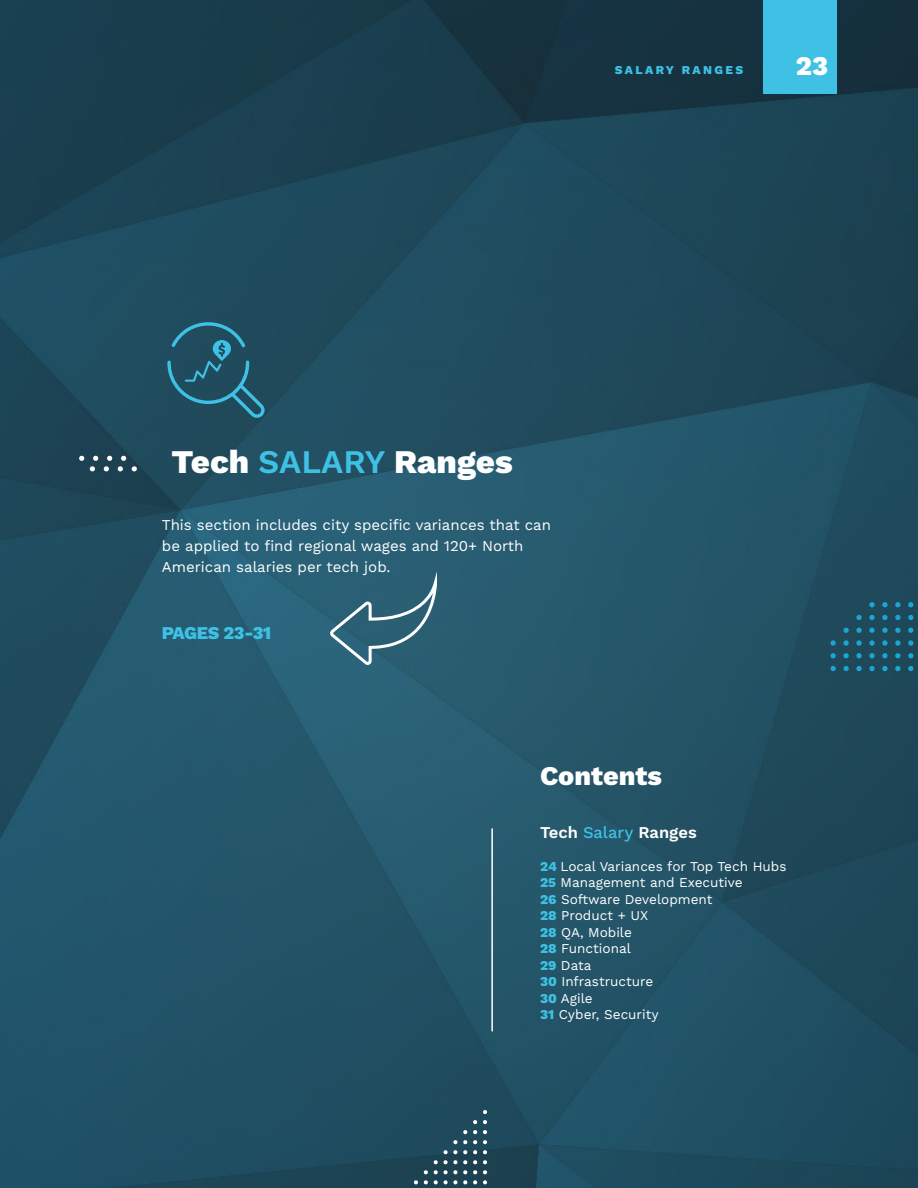
<style>
.page{position:relative;width:918px;height:1188px;background:#fff}
.page>*{position:absolute;margin:0;border:0;box-sizing:border-box;transform-origin:0 0}
.t1{font:800 33px "Work Sans";color:#fff}
.t2{font:800 27px "Work Sans";color:#fff}
.t3{font:800 18px "Work Sans";letter-spacing:-.02em;color:#3ec1e4}
.t4{font:600 16.5px "Work Sans";color:#fff}
.t5{font:15px/21px "Work Sans";color:#fff}
.t6{font:13.5px "Work Sans";color:#fff}
.t7{font:800 12px "Work Sans";letter-spacing:.2em;color:#3ec1e4}
.s1{font-weight:600;color:#3ec1e4}
.s2{font-weight:500;color:#3ec1e4}
.s3{font-weight:800;color:#3ec1e4}
</style>
<div class="page">
<img style="left:0;top:0;width:918px;height:1188px">
<div style="left:764px;top:0;width:73px;height:94px;background:#3ec1e4"></div>
<svg style="left:327px;top:557px;width:111px;height:111px;background:#3a6b7f"></svg>
<hr style="left:491px;top:828px;width:2px;height:203px;background:#fff">
<svg style="left:167px;top:322px;width:98px;height:96px;background:#245b6f"></svg>
<svg style="left:79px;top:456px;width:5px;height:5px"></svg>
<svg style="left:90px;top:456px;width:8px;height:15px"></svg>
<svg style="left:104px;top:456px;width:8px;height:15px"></svg>
<svg style="left:118px;top:456px;width:8px;height:15px"></svg>
<svg style="left:132px;top:466px;width:5px;height:5px"></svg>
<svg style="left:869px;top:602px;width:6px;height:5px"></svg>
<svg style="left:882px;top:602px;width:6px;height:5px"></svg>
<svg style="left:895px;top:602px;width:5px;height:5px"></svg>
<svg style="left:908px;top:602px;width:5px;height:5px"></svg>
<svg style="left:856px;top:615px;width:6px;height:5px"></svg>
<svg style="left:869px;top:615px;width:6px;height:5px"></svg>
<svg style="left:882px;top:615px;width:6px;height:5px"></svg>
<svg style="left:895px;top:615px;width:5px;height:5px"></svg>
<svg style="left:908px;top:615px;width:5px;height:5px"></svg>
<svg style="left:843px;top:628px;width:6px;height:5px"></svg>
<svg style="left:856px;top:628px;width:6px;height:5px"></svg>
<svg style="left:869px;top:628px;width:6px;height:5px"></svg>
<svg style="left:882px;top:628px;width:6px;height:5px"></svg>
<svg style="left:895px;top:628px;width:5px;height:5px"></svg>
<svg style="left:908px;top:628px;width:5px;height:5px"></svg>
<svg style="left:831px;top:640px;width:5px;height:6px"></svg>
<svg style="left:843px;top:640px;width:6px;height:6px"></svg>
<svg style="left:856px;top:640px;width:6px;height:6px"></svg>
<svg style="left:869px;top:640px;width:6px;height:6px"></svg>
<svg style="left:882px;top:640px;width:6px;height:6px"></svg>
<svg style="left:895px;top:640px;width:5px;height:6px"></svg>
<svg style="left:908px;top:640px;width:5px;height:6px"></svg>
<svg style="left:831px;top:653px;width:5px;height:5px"></svg>
<svg style="left:843px;top:653px;width:6px;height:5px"></svg>
<svg style="left:856px;top:653px;width:6px;height:5px"></svg>
<svg style="left:869px;top:653px;width:6px;height:5px"></svg>
<svg style="left:882px;top:653px;width:6px;height:5px"></svg>
<svg style="left:895px;top:653px;width:5px;height:5px"></svg>
<svg style="left:908px;top:653px;width:5px;height:5px"></svg>
<svg style="left:831px;top:666px;width:5px;height:5px"></svg>
<svg style="left:843px;top:666px;width:6px;height:5px"></svg>
<svg style="left:856px;top:666px;width:6px;height:5px"></svg>
<svg style="left:869px;top:666px;width:6px;height:5px"></svg>
<svg style="left:882px;top:666px;width:6px;height:5px"></svg>
<svg style="left:895px;top:666px;width:5px;height:5px"></svg>
<svg style="left:908px;top:666px;width:5px;height:5px"></svg>
<svg style="left:414px;top:1180px;width:4px;height:4px"></svg>
<svg style="left:424px;top:1180px;width:4px;height:4px"></svg>
<svg style="left:424px;top:1170px;width:4px;height:4px"></svg>
<svg style="left:434px;top:1180px;width:4px;height:4px"></svg>
<svg style="left:434px;top:1170px;width:4px;height:4px"></svg>
<svg style="left:434px;top:1160px;width:4px;height:4px"></svg>
<svg style="left:444px;top:1180px;width:13px;height:4px"></svg>
<svg style="left:444px;top:1170px;width:13px;height:4px"></svg>
<svg style="left:444px;top:1160px;width:13px;height:4px"></svg>
<svg style="left:444px;top:1150px;width:13px;height:4px"></svg>
<svg style="left:453px;top:1140px;width:4px;height:4px"></svg>
<svg style="left:463px;top:1180px;width:4px;height:4px"></svg>
<svg style="left:463px;top:1170px;width:4px;height:4px"></svg>
<svg style="left:463px;top:1160px;width:4px;height:4px"></svg>
<svg style="left:463px;top:1150px;width:4px;height:4px"></svg>
<svg style="left:463px;top:1140px;width:4px;height:4px"></svg>
<svg style="left:463px;top:1130px;width:4px;height:4px"></svg>
<svg style="left:473px;top:1180px;width:4px;height:4px"></svg>
<svg style="left:473px;top:1170px;width:4px;height:4px"></svg>
<svg style="left:473px;top:1160px;width:4px;height:4px"></svg>
<svg style="left:473px;top:1150px;width:4px;height:4px"></svg>
<svg style="left:473px;top:1140px;width:4px;height:4px"></svg>
<svg style="left:473px;top:1130px;width:4px;height:4px"></svg>
<svg style="left:473px;top:1120px;width:4px;height:4px"></svg>
<svg style="left:483px;top:1180px;width:4px;height:4px"></svg>
<svg style="left:483px;top:1170px;width:4px;height:4px"></svg>
<svg style="left:483px;top:1160px;width:4px;height:4px"></svg>
<svg style="left:483px;top:1150px;width:4px;height:4px"></svg>
<svg style="left:483px;top:1140px;width:4px;height:4px"></svg>
<svg style="left:483px;top:1130px;width:4px;height:4px"></svg>
<svg style="left:483px;top:1120px;width:4px;height:4px"></svg>
<svg style="left:483px;top:1110px;width:4px;height:4px"></svg>
<p class="t7" style="left:615px;top:63px;width:130px">SALARY RANGES</p>
<p class="t2" style="left:796px;top:50px;width:34px">23</p>
<p class="t1" style="left:172px;top:443px;width:343px">Tech <span class="s1">SALARY</span> Ranges</p>
<p class="t5" style="left:162px;top:515px;width:391px">This section includes city specific variances that can be applied to find regional wages and 120+ North<br>American salaries per tech job.</p>
<p class="t3" style="left:162px;top:622px;width:111px">PAGES 23-31</p>
<p class="t2" style="left:540px;top:761px;width:123px">Contents</p>
<p class="t4" style="left:540px;top:823px;width:158px">Tech <span class="s2">Salary</span> Ranges</p>
<p class="t6" style="left:540px;top:858px;width:248px"><span class="s3">24</span> Local Variances for Top Tech Hubs</p>
<p class="t6" style="left:540px;top:875px;width:204px"><span class="s3">25</span> Management and Executive</p>
<p class="t6" style="left:540px;top:891px;width:174px"><span class="s3">26</span> Software Development</p>
<p class="t6" style="left:540px;top:908px;width:110px"><span class="s3">28</span> Product + UX</p>
<p class="t6" style="left:540px;top:924px;width:93px"><span class="s3">28</span> QA, Mobile</p>
<p class="t6" style="left:540px;top:941px;width:92px"><span class="s3">28</span> Functional</p>
<p class="t6" style="left:540px;top:957px;width:53px"><span class="s3">29</span> Data</p>
<p class="t6" style="left:540px;top:974px;width:115px"><span class="s3">30</span> Infrastructure</p>
<p class="t6" style="left:540px;top:990px;width:54px"><span class="s3">30</span> Agile</p>
<p class="t6" style="left:540px;top:1007px;width:120px"><span class="s3">31</span> Cyber, Security</p>
</div>
